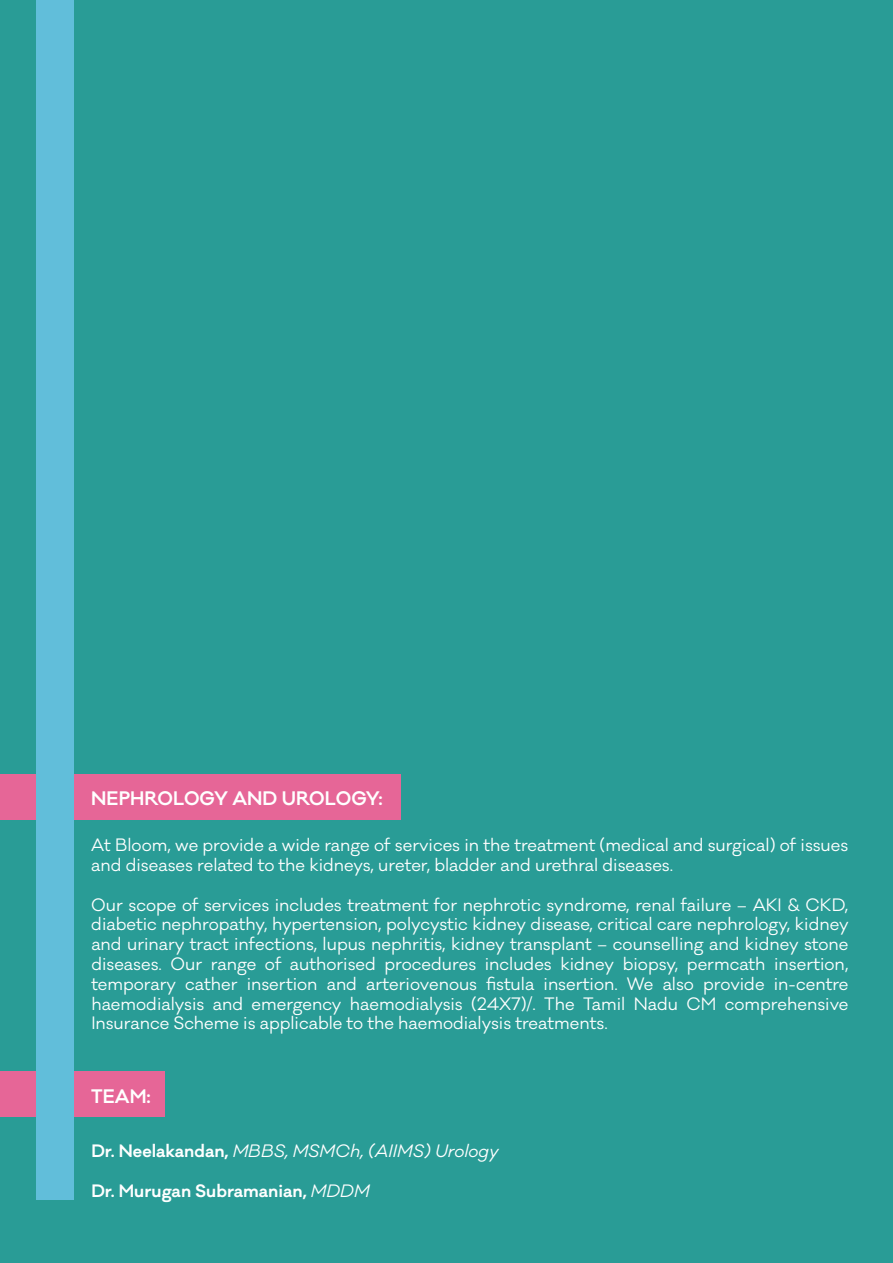
<style>
.page{position:relative;width:893px;height:1263px;background:#299c96}
.page>*{position:absolute;margin:0;border:0;box-sizing:border-box;transform-origin:0 0}
.t1{font:600 18px "Galano Classic";color:#fff}
.t2{font:16.5px/19.8px "Galano Classic";color:#fff}
.t3{font:italic 16.5px "Galano Classic";color:#fff}
.t4{font:600 16.5px "Galano Classic";color:#fff}
.s1{font-weight:600;font-style:normal}
.s2{font-weight:400;font-style:italic}
</style>
<div class="page">
<div style="left:0;top:1071px;width:164px;height:46px;background:#e66697"></div>
<div style="left:0;top:774px;width:400px;height:46px;background:#e66697"></div>
<div style="left:37px;top:0;width:37px;height:1200px;background:#61beda"></div>
<p class="t1" style="left:91px;top:786px;width:293px">NEPHROLOGY AND UROLOGY:</p>
<p class="t2" style="left:91px;top:835px;width:758px">At Bloom, we provide a wide range of services in the treatment (medical and surgical) of issues and diseases related to the kidneys, ureter, bladder and urethral diseases.</p>
<p class="t2" style="left:91px;top:895px;width:759px;text-align:justify">Our scope of services includes treatment for nephrotic syndrome, renal failure – AKI &amp; CKD, diabetic nephropathy, hypertension, polycystic kidney disease, critical care nephrology, kidney and urinary tract infections, lupus nephritis, kidney transplant – counselling and kidney stone diseases. Our range of authorised procedures includes kidney biopsy, permcath insertion, temporary cather insertion and arteriovenous fistula insertion. We also provide in-centre haemodialysis and emergency haemodialysis (24X7)/. The Tamil Nadu CM comprehensive Insurance Scheme is applicable to the haemodialysis treatments.</p>
<p class="t1" style="left:91px;top:1085px;width:61px">TEAM:</p>
<p class="t3" style="left:91px;top:1140px;width:409px"><span class="s1">Dr. Neelakandan,</span> MBBS, MSMCh, (AIIMS) Urology</p>
<p class="t4" style="left:91px;top:1180px;width:280px">Dr. Murugan Subramanian, <span class="s2">MDDM</span></p>
</div>
